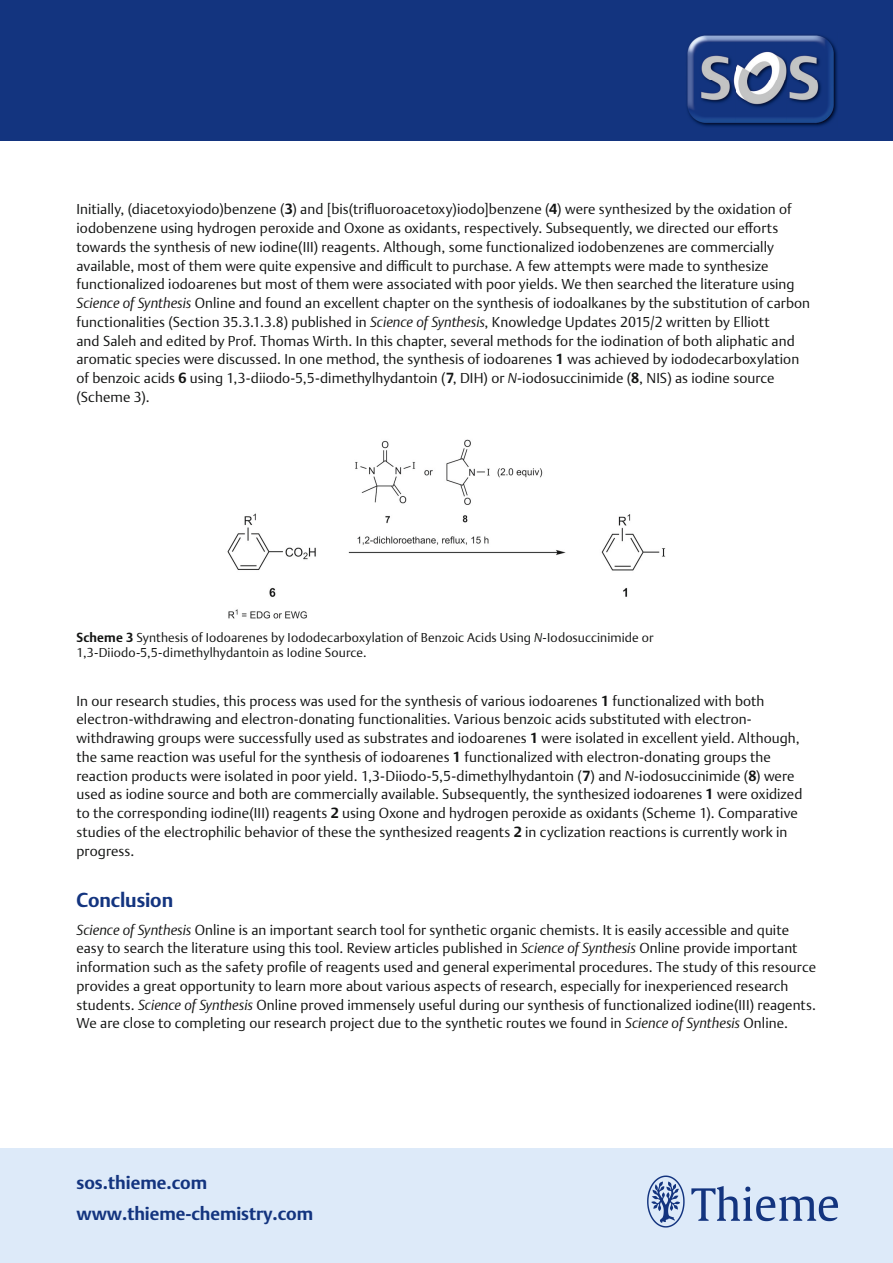
<style>
.page{position:relative;width:893px;height:1263px;background:#fff}
.page>*{position:absolute;margin:0;border:0;box-sizing:border-box;transform-origin:0 0}
.t1{font:700 19.5px "Thieme Argo 2011";letter-spacing:-.005em;color:#13347f}
.t2{font:700 18px/31.2px "Thieme Argo 2011";letter-spacing:-.005em;color:#13347f}
.t3{font:300 14.25px/18.8px "Thieme Argo 2011";letter-spacing:.005em;color:#131413}
.t4{font:300 12.75px/15.3px "Thieme Argo 2011";letter-spacing:.01em;color:#131413}
.s1{font-weight:700}
.s2{font-style:italic}
</style>
<div class="page">
<div style="left:0;top:0;width:893px;height:140px;background:#13347f"></div>
<img style="left:687px;top:80px;width:150px;height:47px">
<img style="left:687px;top:35px;width:150px;height:45px">
<div style="left:0;top:1148px;width:893px;height:115px;background:#ddeaf9"></div>
<img style="left:647px;top:1175px;width:191px;height:53px">
<img style="left:227px;top:439px;width:439px;height:180px">
<p class="t3" style="left:77px;top:200px;width:735px">Initially, (diacetoxyiodo)benzene (<span class="s1">3</span>) and [bis(trifluoroacetoxy)iodo]benzene (<span class="s1">4</span>) were synthesized by the oxidation of iodobenzene using hydrogen peroxide and Oxone as oxidants, respectively. Subsequently, we directed our efforts towards the synthesis of new iodine(III) reagents. Although, some functionalized iodobenzenes are commercially available, most of them were quite expensive and difficult to purchase. A few attempts were made to synthesize functionalized iodoarenes but most of them were associated with poor yields. We then searched the literature using <span class="s2">Science of Synthesis</span> Online and found an excellent chapter on the synthesis of iodoalkanes by the substitution of carbon functionalities (Section 35.3.1.3.8) published in <span class="s2">Science of Synthesis</span>, Knowledge Updates 2015/2 written by Elliott<br>and Saleh and edited by Prof. Thomas Wirth. In this chapter, several methods for the iodination of both aliphatic and aromatic species were discussed. In one method, the synthesis of iodoarenes <span class="s1">1</span> was achieved by iododecarboxylation of benzoic acids <span class="s1">6</span> using 1,3-diiodo-5,5-dimethylhydantoin (<span class="s1">7</span>, DIH) or <span class="s2">N</span>-iodosuccinimide (<span class="s1">8</span>, NIS) as iodine source (Scheme 3).</p>
<p class="t4" style="left:77px;top:629px;width:579px"><span class="s1">Scheme 3</span> Synthesis of Iodoarenes by Iododecarboxylation of Benzoic Acids Using <span class="s2">N</span>-Iodosuccinimide or<br>1,3-Diiodo-5,5-dimethylhydantoin as Iodine Source.</p>
<p class="t3" style="left:77px;top:691px;width:727px">In our research studies, this process was used for the synthesis of various iodoarenes <span class="s1">1</span> functionalized with both electron-withdrawing and electron-donating functionalities. Various benzoic acids substituted with electron&shy;withdrawing groups were successfully used as substrates and iodoarenes <span class="s1">1</span> were isolated in excellent yield. Although, the same reaction was useful for the synthesis of iodoarenes <span class="s1">1</span> functionalized with electron-donating groups the reaction products were isolated in poor yield. 1,3-Diiodo-5,5-dimethylhydantoin (<span class="s1">7</span>) and <span class="s2">N</span>-iodosuccinimide (<span class="s1">8</span>) were used as iodine source and both are commercially available. Subsequently, the synthesized iodoarenes <span class="s1">1</span> were oxidized to the corresponding iodine(III) reagents <span class="s1">2</span> using Oxone and hydrogen peroxide as oxidants (Scheme 1). Comparative studies of the electrophilic behavior of these the synthesized reagents <span class="s1">2</span> in cyclization reactions is currently work in progress.</p>
<h1 class="t1" style="left:77px;top:887px;width:98px">Conclusion</h1>
<p class="t3" style="left:77px;top:920px;width:741px"><span class="s2">Science of Synthesis</span> Online is an important search tool for synthetic organic chemists. It is easily accessible and quite easy to search the literature using this tool. Review articles published in <span class="s2">Science of Synthesis</span> Online provide important information such as the safety profile of reagents used and general experimental procedures. The study of this resource provides a great opportunity to learn more about various aspects of research, especially for inexperienced research students. <span class="s2">Science of Synthesis</span> Online proved immensely useful during our synthesis of functionalized iodine(III) reagents.<br>We are close to completing our research project due to the synthetic routes we found in <span class="s2">Science of Synthesis</span> Online.</p>
<p class="t2" style="left:77px;top:1167px;width:238px">sos.thieme.com www.thieme-chemistry.com</p>
</div>
